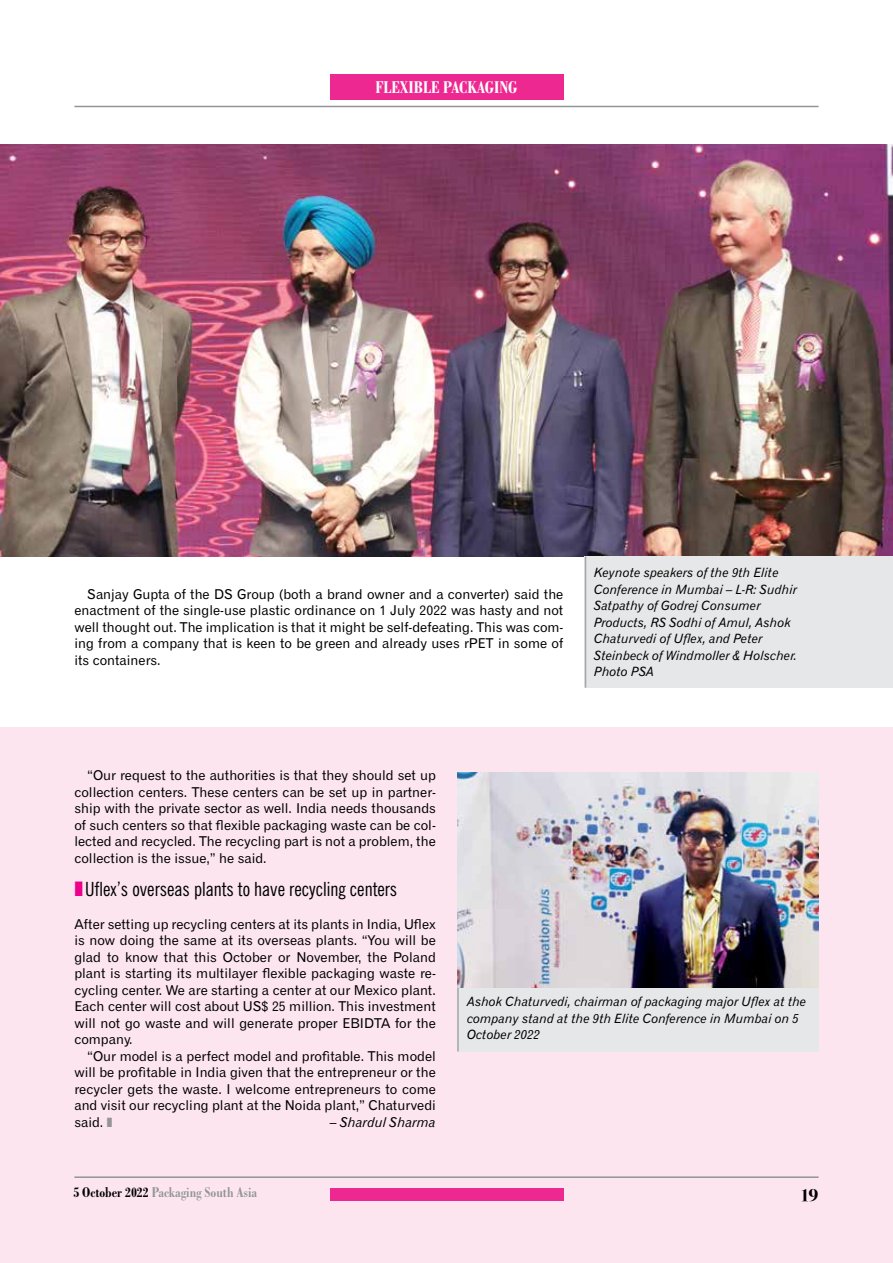
<style>
.page{position:relative;width:893px;height:1263px;background:#fff}
.page>*{position:absolute;margin:0;border:0;box-sizing:border-box;transform-origin:0 0}
.t1{font:condensed 19.5px "News Gothic PL";color:#000}
.t2{font:700 condensed 18px "Bodoni PL";color:#fff}
.t3{font:18px "Bodoni Svty Two ITCTT Bold";color:#000}
.t4{font:700 condensed 15px "Bodoni PL";color:#939598}
.t5{font:13.5px/16.5px "Gothic Seven Two Zero PL";color:#000;text-align:justify}
.t6{font:italic 13.5px "Gothic Seven Two Zero PL";color:#000}
.t7{font:italic 12.75px/16.5px "Gothic Seven Two Zero PL";color:#000}
.s1{font-style:normal}
.s2{color:#000}
</style>
<div class="page">
<hr style="left:74px;top:106px;width:745px;height:1px;background:#939598">
<div style="left:330px;top:74px;width:233px;height:26px;background:#ed2891"></div>
<div style="left:0;top:727px;width:893px;height:536px;background:#fce5ef"></div>
<hr style="left:74px;top:1176px;width:745px;height:2px;background:#939598">
<div style="left:330px;top:1188px;width:233px;height:13px;background:#ed2891"></div>
<img style="left:0;top:145px;width:893px;height:411px">
<div style="left:585px;top:556px;width:308px;height:132px;background:#e6e7e8"></div>
<hr style="left:585px;top:556px;width:1px;height:132px;background:#939598">
<img style="left:457px;top:772px;width:362px;height:216px">
<div style="left:457px;top:988px;width:362px;height:63px;background:#e6e7e8"></div>
<hr style="left:457px;top:988px;width:2px;height:63px;background:#939598">
<img style="left:0;top:441px;width:1px;height:223px">
<h2 class="t2" style="left:376px;top:76px;width:143px">FLEXIBLE PACKAGING</h2>
<p class="t5" style="left:74px;top:585px;width:490px;text-indent:13px">Sanjay Gupta of the DS Group (both a brand owner and a converter) said the enactment of the single-use plastic ordinance on 1 July 2022 was hasty and not well thought out. The implication is that it might be self-defeating. This was com&shy;ing from a company that is keen to be green and already uses rPET in some of its containers.</p>
<p class="t7" style="left:594px;top:564px;width:204px">Keynote speakers of the 9th Elite<br>Conference in Mumbai – L-R: Sudhir<br>Satpathy of Godrej Consumer<br>Products, RS Sodhi of Amul, Ashok<br>Chaturvedi of Uflex, and Peter<br>Steinbeck of Windmoller &amp; Holscher.<br>Photo PSA</p>
<p class="t5" style="left:74px;top:767px;width:363px;text-indent:13px">“Our request to the authorities is that they should set up collection centers. These centers can be set up in partner&shy;ship with the private sector as well. India needs thousands of such centers so that flexible packaging waste can be col&shy;lected and recycled. The recycling part is not a problem, the collection is the issue,” he said.</p>
<h1 class="t1" style="left:85px;top:877px;width:314px">Uflex’s overseas plants to have recycling centers</h1>
<p class="t5" style="left:74px;top:915px;width:363px">After setting up recycling centers at its plants in India, Uflex is now doing the same at its overseas plants. “You will be glad to know that this October or November, the Poland plant is starting its multilayer flexible packaging waste re&shy;cycling center. We are starting a center at our Mexico plant.<br>Each center will cost about US$ 25 million. This investment will not go waste and will generate proper EBIDTA for the company.</p>
<p class="t5" style="left:74px;top:1047px;width:363px;text-indent:13px">“Our model is a perfect model and profitable. This model will be profitable in India given that the entrepreneur or the recycler gets the waste. I welcome entrepreneurs to come and visit our recycling plant at the Noida plant,” Chaturvedi said.</p>
<p class="t6" style="left:330px;top:1113px;width:107px"><span class="s1">–</span> Shardul Sharma</p>
<p class="t7" style="left:467px;top:993px;width:341px">Ashok Chaturvedi, chairman of packaging major Uflex at the company stand at the 9th Elite Conference in Mumbai on 5<br>October 2022</p>
<p class="t4" style="left:73px;top:1183px;width:185px"><span class="s2">5 October 2022</span> Packaging South Asia</p>
<h2 class="t3" style="left:800px;top:1184px;width:20px">19</h2>
</div>
